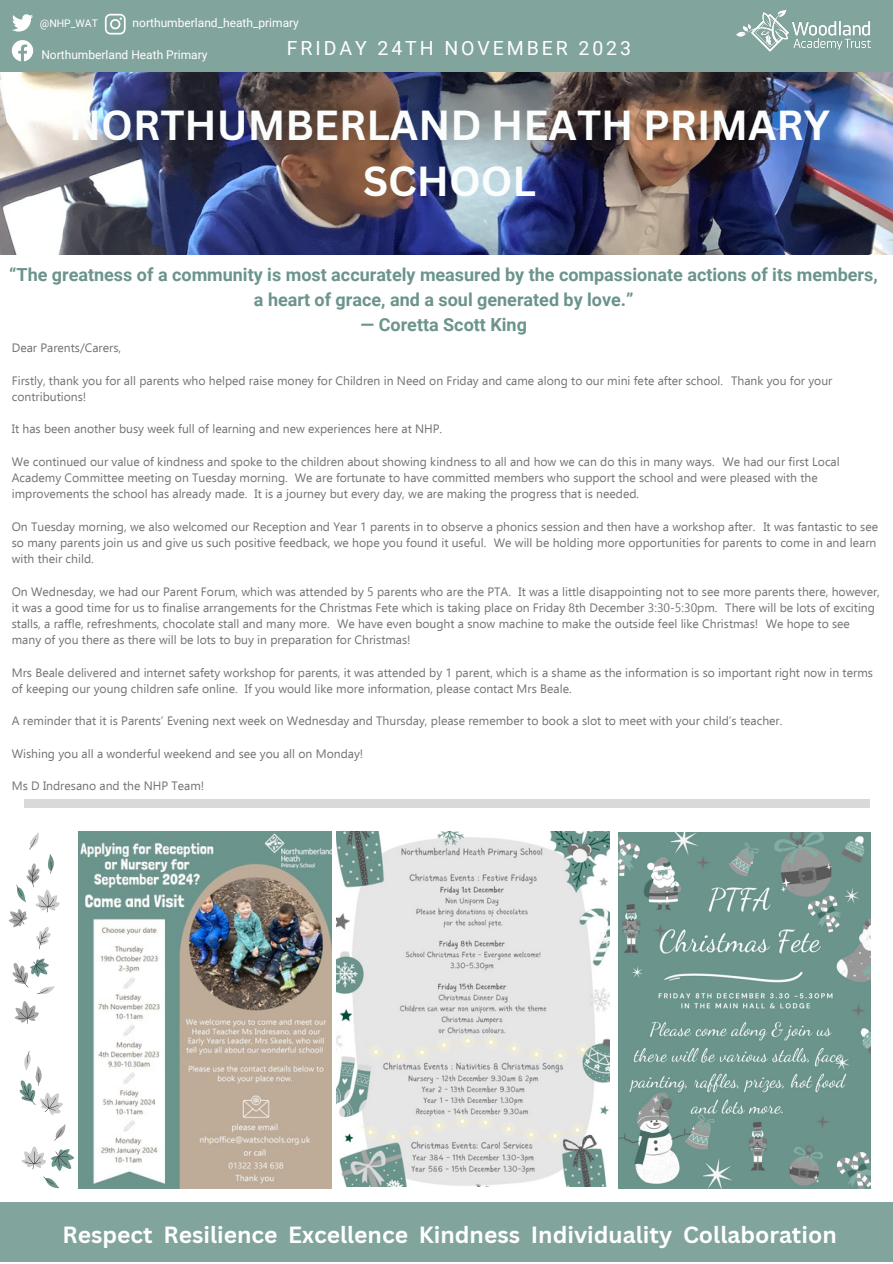
<style>
.page{position:relative;width:893px;height:1264px;background:#fff}
.page>*{position:absolute;margin:0;border:0;box-sizing:border-box;transform-origin:0 0}
.t1{font:700 40.8px/56.6px "Canva Sans";color:#fafdfc;text-align:center}
.t2{font:700 22.8px "Canva Sans";color:#fff}
.t3{font:19.5px "Roboto";letter-spacing:.15em;color:#fff}
.t4{font:700 18px/24.8px "Roboto";color:#6b948c;text-align:center}
.t5{font:12.15px/16.2px "Ebrima";color:#737373}
.t6{font:12px "Roboto";color:#fff}
.t7{font:10.5px "Roboto";color:#fff}
</style>
<div class="page">
<div style="left:0;top:0;width:892px;height:83px;background:#81a49d"></div>
<div style="left:0;top:1202px;width:892px;height:60px;background:#81a49d"></div>
<img style="left:736px;top:9px;width:134px;height:43px">
<svg style="left:12px;top:14px;width:21px;height:18px"></svg>
<svg style="left:12px;top:40px;width:21px;height:21px"></svg>
<img style="left:0;top:73px;width:892px;height:181px">
<svg style="left:105px;top:14px;width:20px;height:20px"></svg>
<img style="left:78px;top:831px;width:253px;height:357px">
<div style="left:24px;top:798px;width:845px;height:9px;background:#d9d9d9"></div>
<img style="left:618px;top:832px;width:252px;height:356px">
<svg style="left:54px;top:1124px;width:12px;height:16px"></svg>
<svg style="left:21px;top:1146px;width:53px;height:42px"></svg>
<svg style="left:19px;top:1051px;width:44px;height:64px"></svg>
<svg style="left:12px;top:958px;width:43px;height:65px"></svg>
<svg style="left:9px;top:832px;width:51px;height:117px"></svg>
<img style="left:336px;top:831px;width:273px;height:355px">
<p class="t7" style="left:40px;top:18px;width:60px">@NHP_WAT</p>
<p class="t6" style="left:133px;top:16px;width:168px">northumberland_heath_primary</p>
<p class="t6" style="left:41px;top:47px;width:167px">Northumberland Heath Primary</p>
<p class="t3" style="left:287px;top:37px;width:345px">FRIDAY 24TH NOVEMBER 2023</p>
<p class="t1" style="left:69px;top:96px;width:762px">NORTHUMBERLAND HEATH PRIMARY<br>SCHOOL</p>
<p class="t4" style="left:9px;top:263px;width:869px">“The greatness of a community is most accurately measured by the compassionate actions of its members, a heart of grace, and a soul generated by love.”</p>
<p class="t4" style="left:360px;top:312px;width:168px">— Coretta Scott King</p>
<p class="t5" style="left:12px;top:339px;width:111px">Dear Parents/Carers,</p>
<p class="t5" style="left:12px;top:371px;width:822px">Firstly, thank you for all parents who helped raise money for Children in Need on Friday and came along to our mini fete after school. Thank you for your contributions!</p>
<p class="t5" style="left:12px;top:420px;width:432px">It has been another busy week full of learning and new experiences here at NHP.</p>
<p class="t5" style="left:12px;top:453px;width:829px">We continued our value of kindness and spoke to the children about showing kindness to all and how we can do this in many ways. We had our first Local<br>Academy Committee meeting on Tuesday morning. We are fortunate to have committed members who support the school and were pleased with the improvements the school has already made. It is a journey but every day, we are making the progress that is needed.</p>
<p class="t5" style="left:12px;top:517px;width:867px">On Tuesday morning, we also welcomed our Reception and Year 1 parents in to observe a phonics session and then have a workshop after. It was fantastic to see so many parents join us and give us such positive feedback, we hope you found it useful. We will be holding more opportunities for parents to come in and learn with their child.</p>
<p class="t5" style="left:12px;top:582px;width:869px">On Wednesday, we had our Parent Forum, which was attended by 5 parents who are the PTA. It was a little disappointing not to see more parents there, however, it was a good time for us to finalise arrangements for the Christmas Fete which is taking place on Friday 8th December 3:30-5:30pm. There will be lots of exciting stalls, a raffle, refreshments, chocolate stall and many more. We have even bought a snow machine to make the outside feel like Christmas! We hope to see many of you there as there will be lots to buy in preparation for Christmas!</p>
<p class="t5" style="left:12px;top:663px;width:862px">Mrs Beale delivered and internet safety workshop for parents, it was attended by 1 parent, which is a shame as the information is so important right now in terms of keeping our young children safe online. If you would like more information, please contact Mrs Beale.</p>
<p class="t5" style="left:12px;top:712px;width:772px">A reminder that it is Parents’ Evening next week on Wednesday and Thursday, please remember to book a slot to meet with your child’s teacher.</p>
<p class="t5" style="left:12px;top:744px;width:353px">Wishing you all a wonderful weekend and see you all on Monday!</p>
<p class="t5" style="left:12px;top:777px;width:194px">Ms D Indresano and the NHP Team!</p>
<p class="t2" style="left:62px;top:1218px;width:775px">Respect Resilience Excellence Kindness Individuality Collaboration</p>
</div>
